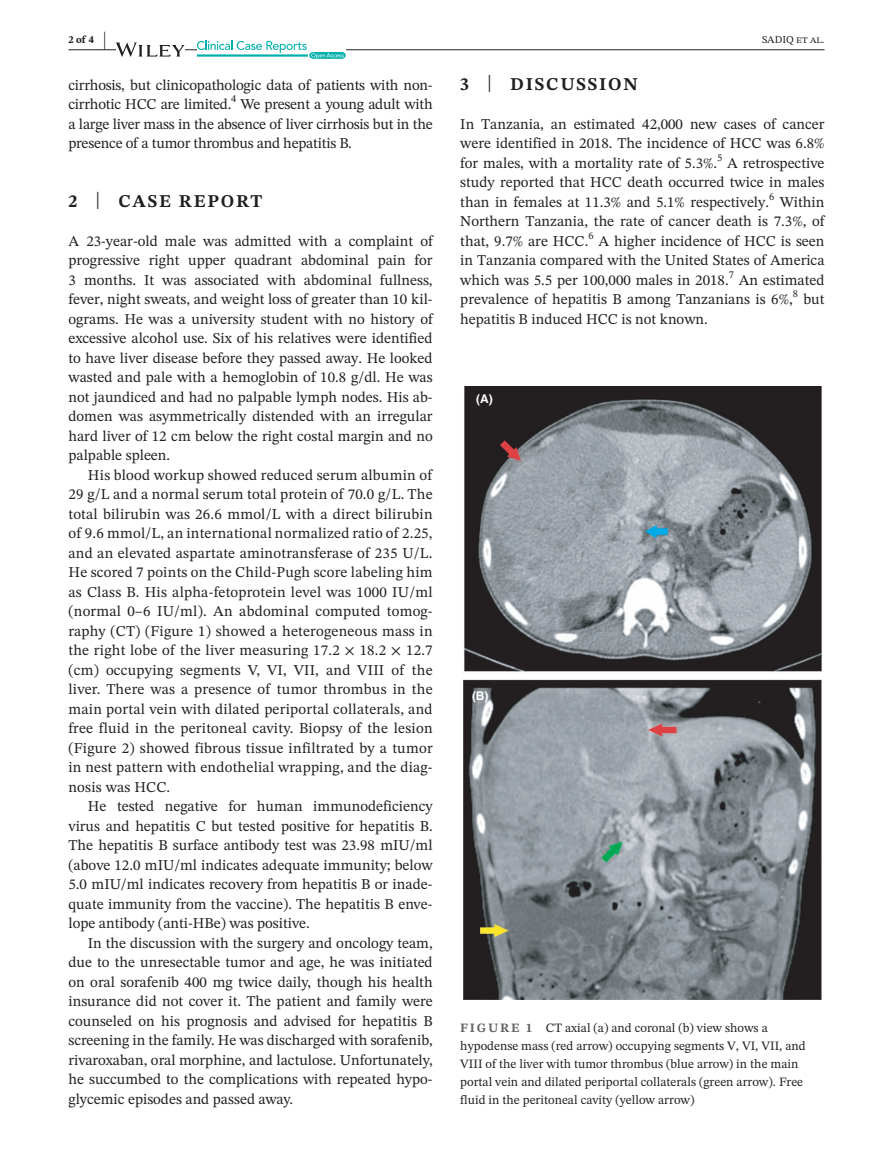
<style>
.page{position:relative;width:893px;height:1174px;background:#fff}
.page>*{position:absolute;margin:0;border:0;box-sizing:border-box;transform-origin:0 0}
.t1{font:700 18px "STIX Two Text";letter-spacing:.1em;color:#231f20}
.t2{font:15px/19.5px "STIX Two Text";color:#231f20;text-align:justify}
.t3{font:12.75px/18px "STIX Two Text";color:#231f20}
.t4{font:700 12px "Helvetica";color:#fff}
.t5{font:10.5px "STIX Two Text";color:#231f20}
.t6{font:700 10.5px "STIX Two Text";color:#231f20}
.s1{font-size:21px}
.s2{font-weight:400;font-size:23.7px}
.s3{font-weight:700;color:#636366}
</style>
<div class="page">
<hr style="left:68px;top:49px;width:756px;height:1px;background:#231f20">
<svg style="left:116px;top:43px;width:69px;height:14px"></svg>
<svg style="left:197px;top:41px;width:149px;height:18px"></svg>
<img style="left:464px;top:386px;width:357px;height:613px">
<p class="t6" style="left:68px;top:32px;width:39px">2 of 4 <span class="s1">|</span></p>
<p class="t5" style="left:762px;top:32px;width:64px">SADIQ et al.</p>
<p class="t2" style="left:68px;top:75px;width:366px">cirrhosis, but clinicopathologic data of patients with non&shy;cirrhotic HCC are limited.</p>
<p class="t1" style="left:460px;top:71px;width:179px">3 <span class="s2">|</span> DISCUSSION</p>
<p class="t2" style="left:460px;top:114px;width:366px">In Tanzania, an estimated 42,000 new cases of cancer were identified in 2018. The incidence of HCC was 6.8% for males, with a mortality rate of 5.3%.</p>
<p class="t5" style="left:231px;top:91px;width:7px">4</p>
<p class="t2" style="left:68px;top:94px;width:366px;text-indent:172px">We present a young adult with a large liver mass in the absence of liver cirrhosis but in the presence of a tumor thrombus and hepatitis B.</p>
<p class="t5" style="left:717px;top:150px;width:7px">5</p>
<p class="t2" style="left:460px;top:153px;width:366px;text-indent:267px">A retrospective study reported that HCC death occurred twice in males than in females at 11.3% and 5.1% respectively.</p>
<p class="t1" style="left:68px;top:188px;width:195px">2 <span class="s2">|</span> CASE REPORT</p>
<p class="t2" style="left:68px;top:231px;width:366px">A 23-year-old male was admitted with a complaint of progressive right upper quadrant abdominal pain for 3 months. It was associated with abdominal fullness, fever, night sweats, and weight loss of greater than 10 kil&shy;ograms. He was a university student with no history of excessive alcohol use. Six of his relatives were identified to have liver disease before they passed away. He looked wasted and pale with a hemoglobin of 10.8 g/dl. He was not jaundiced and had no palpable lymph nodes. His ab&shy;domen was asymmetrically distended with an irregular hard liver of 12 cm below the right costal margin and no palpable spleen.</p>
<p class="t2" style="left:68px;top:465px;width:366px;text-indent:20px">His blood workup showed reduced serum albumin of 29 g/L and a normal serum total protein of 70.0 g/L. The total bilirubin was 26.6 mmol/L with a direct bilirubin of 9.6 mmol/L, an international normalized ratio of 2.25, and an elevated aspartate aminotransferase of 235 U/L.<br>He scored 7 points on the Child-Pugh score labeling him as Class B. His alpha-fetoprotein level was 1000 IU/ml (normal 0–6 IU/ml). An abdominal computed tomog&shy;raphy (CT) (Figure 1) showed a heterogeneous mass in the right lobe of the liver measuring 17.2 × 18.2 × 12.7 (cm) occupying segments V, VI, VII, and VIII of the liver. There was a presence of tumor thrombus in the main portal vein with dilated periportal collaterals, and free fluid in the peritoneal cavity. Biopsy of the lesion (Figure 2) showed fibrous tissue infiltrated by a tumor in nest pattern with endothelial wrapping, and the diag&shy;nosis was HCC.</p>
<p class="t2" style="left:68px;top:796px;width:366px;text-indent:20px">He tested negative for human immunodeficiency virus and hepatitis C but tested positive for hepatitis B.<br>The hepatitis B surface antibody test was 23.98 mIU/ml (above 12.0 mIU/ml indicates adequate immunity; below 5.0 mIU/ml indicates recovery from hepatitis B or inade&shy;quate immunity from the vaccine). The hepatitis B enve&shy;lope antibody (anti-HBe) was positive.</p>
<p class="t2" style="left:68px;top:933px;width:366px;text-indent:20px">In the discussion with the surgery and oncology team, due to the unresectable tumor and age, he was initiated on oral sorafenib 400 mg twice daily, though his health insurance did not cover it. The patient and family were counseled on his prognosis and advised for hepatitis B screening in the family. He was discharged with sorafenib, rivaroxaban, oral morphine, and lactulose. Unfortunately, he succumbed to the complications with repeated hypo&shy;glycemic episodes and passed away.</p>
<p class="t5" style="left:769px;top:189px;width:7px">6</p>
<p class="t2" style="left:460px;top:192px;width:366px;text-indent:319px">Within Northern Tanzania, the rate of cancer death is 7.3%, of that, 9.7% are HCC.</p>
<p class="t5" style="left:588px;top:228px;width:7px">6</p>
<p class="t2" style="left:460px;top:231px;width:366px;text-indent:138px">A higher incidence of HCC is seen in Tanzania compared with the United States of America which was 5.5 per 100,000 males in 2018.</p>
<p class="t5" style="left:729px;top:267px;width:7px">7</p>
<p class="t2" style="left:460px;top:270px;width:366px;text-indent:278px">An estimated prevalence of hepatitis B among Tanzanians is 6%,</p>
<p class="t5" style="left:793px;top:286px;width:7px">8</p>
<p class="t2" style="left:803px;top:289px;width:23px">but</p>
<p class="t2" style="left:460px;top:309px;width:249px">hepatitis B induced HCC is not known.</p>
<p class="t4" style="left:476px;top:391px;width:18px">(A)</p>
<p class="t4" style="left:472px;top:688px;width:18px">(B)</p>
<p class="t3" style="left:460px;top:1018px;width:347px"><span class="s3">FIGURE 1</span> CT axial (a) and coronal (b) view shows a hypodense mass (red arrow) occupying segments V, VI, VII, and VIII of the liver with tumor thrombus (blue arrow) in the main portal vein and dilated periportal collaterals (green arrow). Free fluid in the peritoneal cavity (yellow arrow)</p>
</div>
